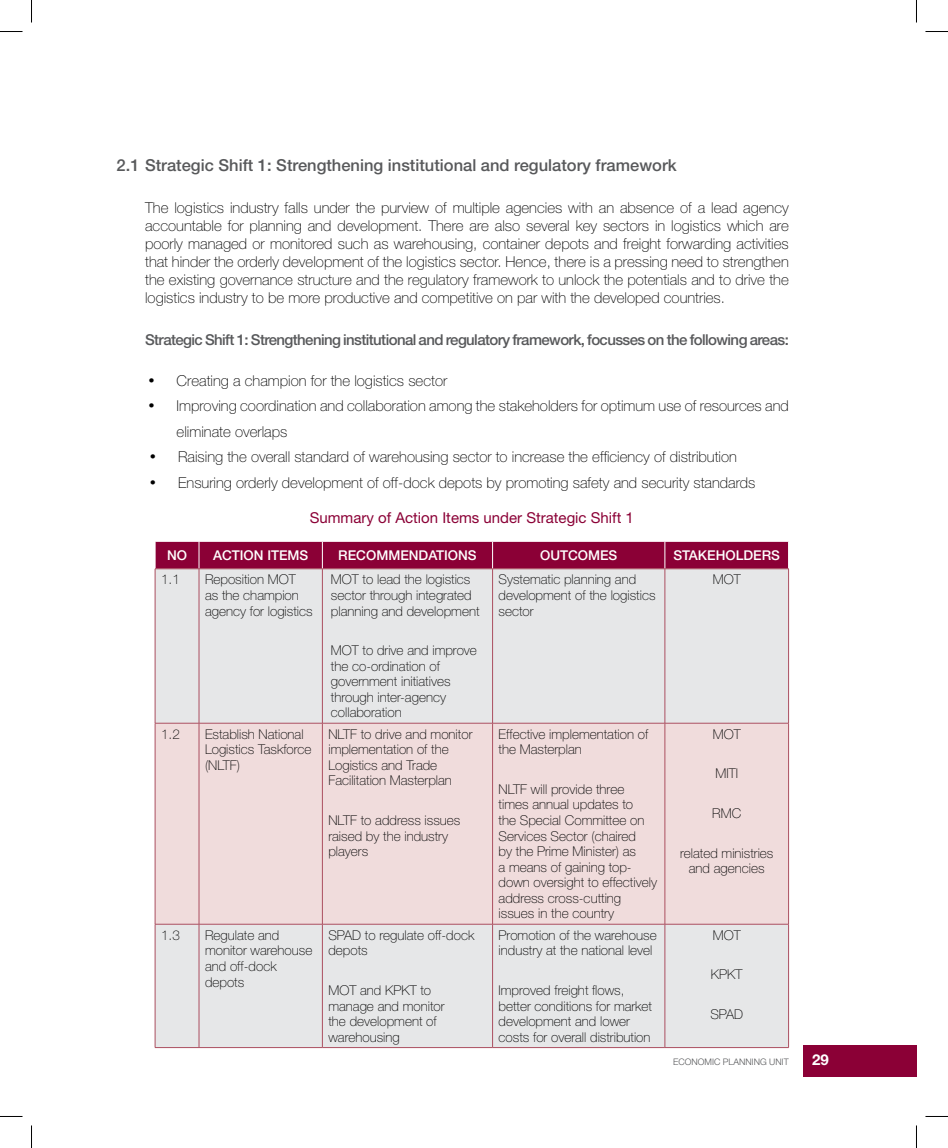
<style>
.page{position:relative;width:948px;height:1148px;background:#fff}
.page>*{position:absolute;margin:0;border:0;box-sizing:border-box;transform-origin:0 0}
.t1{font:500 16.5px "Helvetica Neue LT Std";color:#58595b}
.t2{font:100 15px/18px "Helvetica Neue LT Std";color:#000;text-align:justify}
.t3{font:500 15px "Helvetica Neue LT Std";letter-spacing:-.04em;color:#58595b}
.t4{font:15px "Helvetica Neue LT Std";color:#8b0036}
.t5{font:700 15px "Helvetica Neue LT Std";color:#fff}
.t6{font:100 13.5px/15.5px "Helvetica Neue LT Std";color:#000}
.t7{font:500 13.5px "Helvetica Neue LT Std";color:#fff}
.t8{font:300 9px "Helvetica Neue LT Std";color:#58595b}
</style>
<div class="page">
<div style="left:803px;top:1045px;width:113px;height:31px;background:#8b0036"></div>
<div style="left:156px;top:569px;width:632px;height:478px;background:#e6e7e8"></div>
<div style="left:156px;top:723px;width:632px;height:200px;background:#f0dcdc"></div>
<div style="left:155px;top:541px;width:634px;height:27px;background:#8b0036"></div>
<hr style="left:155px;top:568px;width:44px;height:1px;background:#ab4f60">
<hr style="left:155px;top:569px;width:1px;height:154px;background:#ab4f60">
<hr style="left:199px;top:568px;width:123px;height:1px;background:#ab4f60">
<hr style="left:199px;top:569px;width:1px;height:154px;background:#ab4f60">
<hr style="left:322px;top:568px;width:170px;height:1px;background:#ab4f60">
<hr style="left:322px;top:569px;width:1px;height:154px;background:#ab4f60">
<hr style="left:492px;top:568px;width:172px;height:1px;background:#ab4f60">
<hr style="left:492px;top:569px;width:1px;height:154px;background:#ab4f60">
<hr style="left:664px;top:568px;width:124px;height:1px;background:#ab4f60">
<hr style="left:664px;top:569px;width:1px;height:154px;background:#ab4f60">
<hr style="left:788px;top:569px;width:1px;height:154px;background:#ab4f60">
<hr style="left:155px;top:722px;width:44px;height:1px;background:#ab4f60">
<hr style="left:155px;top:723px;width:1px;height:200px;background:#ab4f60">
<hr style="left:199px;top:722px;width:123px;height:1px;background:#ab4f60">
<hr style="left:199px;top:723px;width:1px;height:200px;background:#ab4f60">
<hr style="left:322px;top:722px;width:170px;height:1px;background:#ab4f60">
<hr style="left:322px;top:723px;width:1px;height:200px;background:#ab4f60">
<hr style="left:492px;top:722px;width:172px;height:1px;background:#ab4f60">
<hr style="left:492px;top:723px;width:1px;height:200px;background:#ab4f60">
<hr style="left:664px;top:722px;width:124px;height:1px;background:#ab4f60">
<hr style="left:664px;top:723px;width:1px;height:200px;background:#ab4f60">
<hr style="left:788px;top:723px;width:1px;height:200px;background:#ab4f60">
<hr style="left:155px;top:923px;width:44px;height:1px;background:#ab4f60">
<hr style="left:155px;top:924px;width:1px;height:123px;background:#ab4f60">
<hr style="left:199px;top:923px;width:123px;height:1px;background:#ab4f60">
<hr style="left:199px;top:924px;width:1px;height:123px;background:#ab4f60">
<hr style="left:322px;top:923px;width:170px;height:1px;background:#ab4f60">
<hr style="left:322px;top:924px;width:1px;height:123px;background:#ab4f60">
<hr style="left:492px;top:923px;width:172px;height:1px;background:#ab4f60">
<hr style="left:492px;top:924px;width:1px;height:123px;background:#ab4f60">
<hr style="left:664px;top:923px;width:124px;height:1px;background:#ab4f60">
<hr style="left:664px;top:924px;width:1px;height:123px;background:#ab4f60">
<hr style="left:788px;top:924px;width:1px;height:123px;background:#ab4f60">
<hr style="left:155px;top:1047px;width:44px;height:1px;background:#ab4f60">
<hr style="left:199px;top:1047px;width:123px;height:1px;background:#ab4f60">
<hr style="left:322px;top:1047px;width:170px;height:1px;background:#ab4f60">
<hr style="left:492px;top:1047px;width:172px;height:1px;background:#ab4f60">
<hr style="left:664px;top:1047px;width:124px;height:1px;background:#ab4f60">
<svg style="left:0;top:31px;width:22px;height:1px"></svg>
<svg style="left:925px;top:31px;width:22px;height:1px"></svg>
<svg style="left:31px;top:0;width:1px;height:23px"></svg>
<svg style="left:31px;top:1125px;width:1px;height:22px"></svg>
<svg style="left:916px;top:0;width:1px;height:23px"></svg>
<svg style="left:916px;top:1125px;width:1px;height:22px"></svg>
<p class="t1" style="left:117px;top:155px;width:561px">2.1 Strategic Shift 1: Strengthening institutional and regulatory framework</p>
<p class="t2" style="left:145px;top:198px;width:645px">The logistics industry falls under the purview of multiple agencies with an absence of a lead agency accountable for planning and development. There are also several key sectors in logistics which are poorly managed or monitored such as warehousing, container depots and freight forwarding activities that hinder the orderly development of the logistics sector. Hence, there is a pressing need to strengthen the existing governance structure and the regulatory framework to unlock the potentials and to drive the logistics industry to be more productive and competitive on par with the developed countries.</p>
<p class="t3" style="left:145px;top:331px;width:645px">Strategic Shift 1: Strengthening institutional and regulatory framework, focusses on the following areas:</p>
<p class="t2" style="left:148px;top:371px;width:300px">• Creating a champion for the logistics sector</p>
<p class="t2" style="left:177px;top:393px;width:613px;line-height:25.5px;text-indent:-28px">• Improving coordination and collaboration among the stakeholders for optimum use of resources and eliminate overlaps</p>
<p class="t2" style="left:150px;top:447px;width:588px">• Raising the overall standard of warehousing sector to increase the efficiency of distribution</p>
<p class="t2" style="left:150px;top:473px;width:607px">• Ensuring orderly development of off-dock depots by promoting safety and security standards</p>
<p class="t4" style="left:310px;top:508px;width:325px">Summary of Action Items under Strategic Shift 1</p>
<p class="t7" style="left:167px;top:547px;width:22px">NO</p>
<p class="t7" style="left:213px;top:547px;width:97px">ACTION ITEMS</p>
<p class="t7" style="left:338px;top:547px;width:140px">RECOMMENDATIONS</p>
<p class="t7" style="left:540px;top:547px;width:79px">OUTCOMES</p>
<p class="t7" style="left:673px;top:547px;width:108px">STAKEHOLDERS</p>
<p class="t6" style="left:161px;top:572px;width:20px">1.1</p>
<p class="t6" style="left:205px;top:572px;width:109px">Reposition MOT<br>as the champion agency for logistics</p>
<p class="t6" style="left:331px;top:572px;width:150px">MOT to lead the logistics sector through integrated planning and development</p>
<p class="t6" style="left:331px;top:642px;width:148px">MOT to drive and improve the co-ordination of government initiatives through inter-agency collaboration</p>
<p class="t6" style="left:498px;top:571px;width:158px">Systematic planning and development of the logistics sector</p>
<p class="t6" style="left:712px;top:572px;width:29px">MOT</p>
<p class="t6" style="left:161px;top:726px;width:20px">1.2</p>
<p class="t6" style="left:205px;top:726px;width:108px">Establish National<br>Logistics Taskforce (NLTF)</p>
<p class="t6" style="left:328px;top:726px;width:145px">NLTF to drive and monitor implementation of the<br>Logistics and Trade<br>Facilitation Masterplan</p>
<p class="t6" style="left:328px;top:812px;width:133px">NLTF to address issues raised by the industry players</p>
<p class="t6" style="left:161px;top:927px;width:20px">1.3</p>
<p class="t6" style="left:205px;top:927px;width:109px">Regulate and monitor warehouse and off-dock depots</p>
<p class="t6" style="left:328px;top:927px;width:147px">SPAD to regulate off-dock depots</p>
<p class="t6" style="left:328px;top:982px;width:118px">MOT and KPKT to manage and monitor the development of warehousing</p>
<p class="t6" style="left:498px;top:726px;width:151px">Effective implementation of the Masterplan</p>
<p class="t6" style="left:498px;top:781px;width:160px">NLTF will provide three times annual updates to<br>the Special Committee on<br>Services Sector (chaired<br>by the Prime Minister) as<br>a means of gaining top&shy;down oversight to effectively address cross-cutting issues in the country</p>
<p class="t6" style="left:498px;top:927px;width:160px">Promotion of the warehouse industry at the national level</p>
<p class="t6" style="left:498px;top:982px;width:155px">Improved freight flows, better conditions for market development and lower costs for overall distribution</p>
<p class="t6" style="left:712px;top:726px;width:29px">MOT</p>
<p class="t6" style="left:715px;top:765px;width:24px">MITI</p>
<p class="t6" style="left:712px;top:805px;width:30px">RMC</p>
<p class="t6" style="left:680px;top:844px;width:95px;text-align:center">related ministries and agencies</p>
<p class="t6" style="left:712px;top:927px;width:29px">MOT</p>
<p class="t6" style="left:711px;top:966px;width:33px">KPKT</p>
<p class="t6" style="left:710px;top:1006px;width:34px">SPAD</p>
<p class="t8" style="left:673px;top:1055px;width:117px">ECONOMIC PLANNING UNIT</p>
<p class="t5" style="left:812px;top:1050px;width:18px">29</p>
</div>
